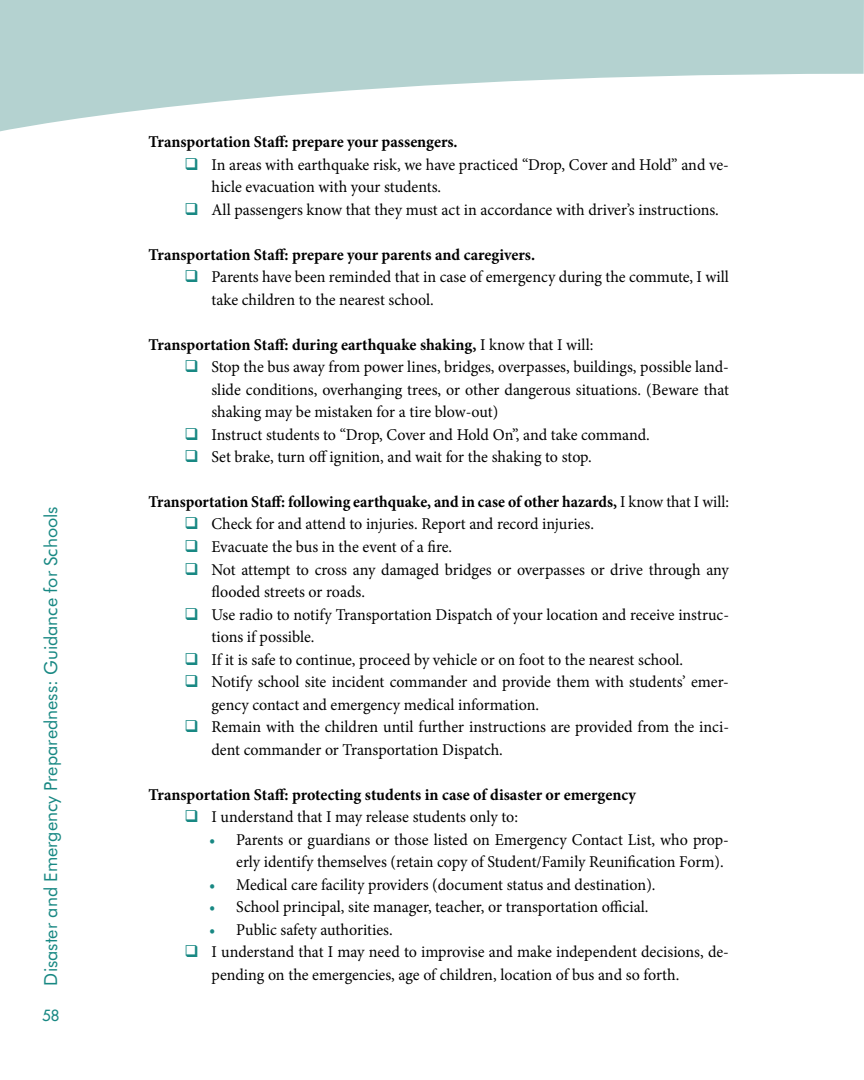
<style>
.page{position:relative;width:864px;height:1080px;background:#fff}
.page>*{position:absolute;margin:0;border:0;box-sizing:border-box;transform-origin:0 0}
.t1{font:18px "Futura BT";color:#188883}
.t2{font:16.5px/22.5px "Minion Pro";letter-spacing:-.005em;color:#000}
.t3{font:16.5px/22.5px "Minion Pro";letter-spacing:-.005em;color:#000;scale:.95 1}
.t4{font:700 16.5px "Minion Pro";letter-spacing:-.005em;color:#000}
.t5{font:15px "Futura";color:#188883}
.s1{font-weight:700}
.s2{font-weight:500;color:#188883}
</style>
<div class="page">
<svg style="left:0;top:0;width:863px;height:132px;fill:#b4d2d0"></svg>
<svg style="left:863px;top:0;width:1px;height:74px"></svg>
<p class="t1" style="left:40px;top:986px;width:481px;rotate:-90deg">Disaster and Emergency Preparedness: Guidance for Schools</p>
<p class="t5" style="left:42px;top:1006px;width:19px">58</p>
<p class="t4" style="left:148px;top:130px;width:311px">Transportation Staff: prepare your passengers.</p>
<p class="t2" style="left:211px;top:153px;width:519px">In areas with earthquake risk, we have practiced “Drop, Cover and Hold” and ve&shy;hicle evacuation with your students.<br>All passengers know that they must act in accordance with driver’s instructions.</p>
<p class="t4" style="left:148px;top:243px;width:388px">Transportation Staff: prepare your parents and caregivers.</p>
<p class="t2" style="left:211px;top:266px;width:519px">Parents have been reminded that in case of emergency during the commute, I will take children to the nearest school.</p>
<p class="t2" style="left:211px;top:333px;width:519px;text-indent:-63px"><span class="s1">Transportation Staff: during earthquake shaking,</span> I know that I will:<br>Stop the bus away from power lines, bridges, overpasses, buildings, possible land&shy;slide conditions, overhanging trees, or other dangerous situations. (Beware that shaking may be mistaken for a tire blow-out)<br>Instruct students to “Drop, Cover and Hold On”, and take command.<br>Set brake, turn off ignition, and wait for the shaking to stop.</p>
<p class="t3" style="left:212px;top:491px;width:546px;text-indent:-63px"><span class="s1">Transportation Staff: following earthquake, and in case of other hazards,</span> I know that I will:<br>Check for and attend to injuries. Report and record injuries.<br>Evacuate the bus in the event of a fire.<br>Not attempt to cross any damaged bridges or overpasses or drive through any flooded streets or roads.<br>Use radio to notify Transportation Dispatch of your location and receive instruc&shy;tions if possible.<br>If it is safe to continue, proceed by vehicle or on foot to the nearest school.<br>Notify school site incident commander and provide them with students’ emer&shy;gency contact and emergency medical information.<br>Remain with the children until further instructions are provided from the inci&shy;dent commander or Transportation Dispatch.</p>
<p class="t4" style="left:149px;top:783px;width:489px">Transportation Staff: protecting students in case of disaster or emergency</p>
<p class="t2" style="left:212px;top:806px;width:308px">I understand that I may release students only to:</p>
<p class="t2" style="left:236px;top:828px;width:494px;text-indent:-27px"><span class="s2">•</span> Parents or guardians or those listed on Emergency Contact List, who prop&shy;erly identify themselves (retain copy of Student/Family Reunification Form).</p>
<p class="t2" style="left:209px;top:873px;width:448px"><span class="s2">•</span> Medical care facility providers (document status and destination).</p>
<p class="t2" style="left:209px;top:896px;width:441px"><span class="s2">•</span> School principal, site manager, teacher, or transportation official.</p>
<p class="t2" style="left:209px;top:918px;width:521px"><span class="s2">•</span> Public safety authorities.<br>I understand that I may need to improvise and make independent decisions, de&shy;pending on the emergencies, age of children, location of bus and so forth.</p>
</div>
